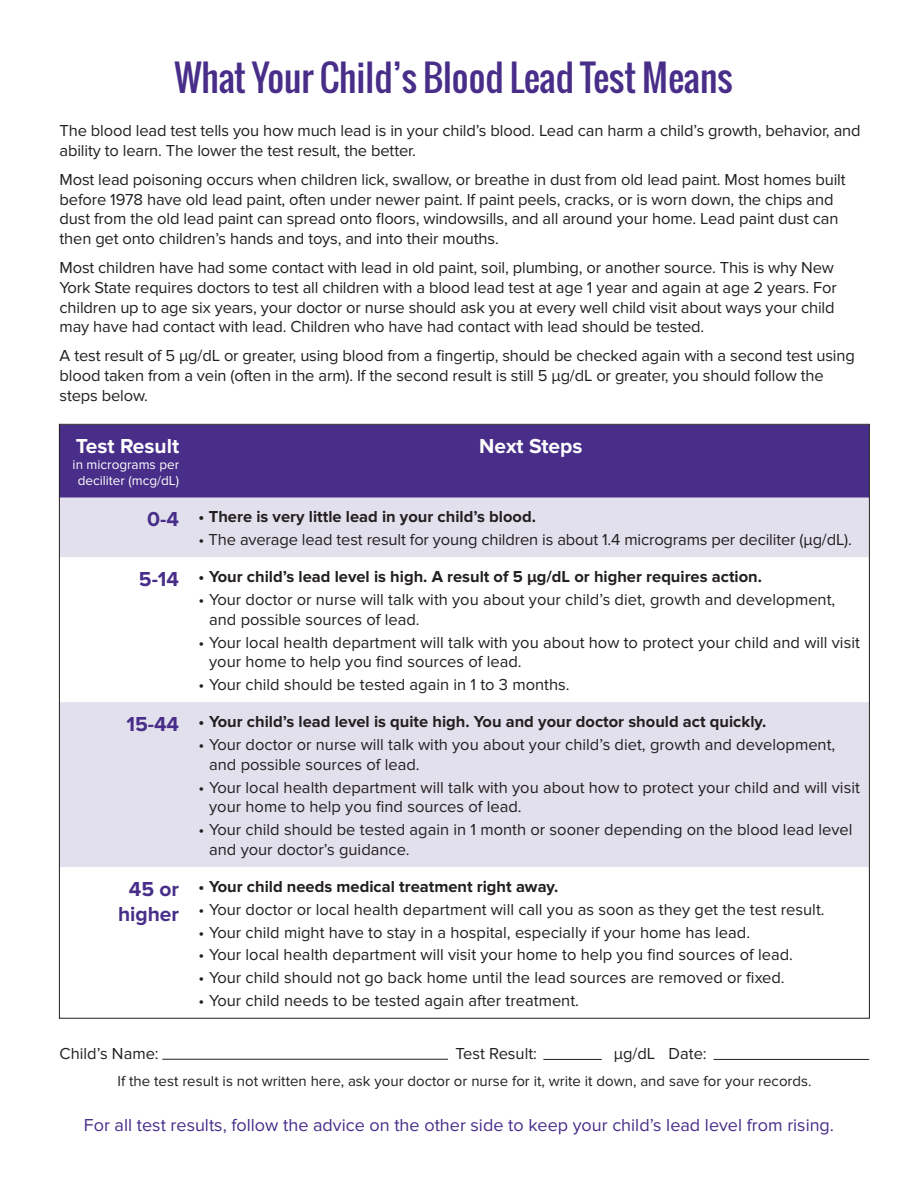
<style>
.page{position:relative;width:918px;height:1188px;background:#fff}
.page>*{position:absolute;margin:0;border:0;box-sizing:border-box;transform-origin:0 0}
.t1{font:36px "Oswald";color:#482e89}
.t2{font:700 21px/25.2px "Proxima Nova";color:#482e89;text-align:center}
.t3{font:700 21px "Proxima Nova";color:#fff}
.t4{font:18px "Proxima Nova";color:#482e89}
.t5{font:16.5px/19.8px "Proxima Nova";letter-spacing:-.01em;color:#231f20}
.t6{font:700 16.5px "Proxima Nova";color:#231f20}
.t7{font:15px "Proxima Nova";color:#231f20}
.t8{font:13.5px/16.2px "Proxima Nova";color:#fff;text-align:center}
</style>
<div class="page">
<div style="left:60px;top:425px;width:131px;height:72px;background:#482e89"></div>
<div style="left:191px;top:425px;width:678px;height:72px;background:#482e89"></div>
<svg style="left:61px;top:497px;width:807px;height:370px;fill:#e3e0ee"></svg>
<hr style="left:162px;top:1059px;width:286px;height:1px;background:#231f20">
<hr style="left:543px;top:1059px;width:59px;height:1px;background:#231f20">
<hr style="left:714px;top:1059px;width:155px;height:1px;background:#231f20">
<p class="t1" style="left:174px;top:51px;width:560px">What Your Child’s Blood Lead Test Means</p>
<p class="t5" style="left:60px;top:121px;width:803px">The blood lead test tells you how much lead is in your child’s blood. Lead can harm a child’s growth, behavior, and ability to learn. The lower the test result, the better.</p>
<p class="t5" style="left:60px;top:170px;width:788px">Most lead poisoning occurs when children lick, swallow, or breathe in dust from old lead paint. Most homes built before 1978 have old lead paint, often under newer paint. If paint peels, cracks, or is worn down, the chips and dust from the old lead paint can spread onto floors, windowsills, and all around your home. Lead paint dust can then get onto children’s hands and toys, and into their mouths.</p>
<p class="t5" style="left:60px;top:258px;width:779px">Most children have had some contact with lead in old paint, soil, plumbing, or another source. This is why New York State requires doctors to test all children with a blood lead test at age 1 year and again at age 2 years. For children up to age six years, your doctor or nurse should ask you at every well child visit about ways your child may have had contact with lead. Children who have had contact with lead should be tested.</p>
<p class="t5" style="left:60px;top:346px;width:797px">A test result of 5 µg/dL or greater, using blood from a fingertip, should be checked again with a second test using blood taken from a vein (often in the arm). If the second result is still 5 µg/dL or greater, you should follow the steps below.</p>
<p class="t3" style="left:76px;top:434px;width:105px">Test Result</p>
<p class="t8" style="left:73px;top:457px;width:108px">in micrograms per deciliter (mcg/dL)</p>
<p class="t3" style="left:479px;top:434px;width:105px">Next Steps</p>
<p class="t2" style="left:147px;top:507px;width:33px">0-4</p>
<p class="t6" style="left:199px;top:507px;width:339px">• There is very little lead in your child’s blood.</p>
<p class="t5" style="left:199px;top:530px;width:655px">• The average lead test result for young children is about 1.4 micrograms per deciliter (µg/dL).</p>
<p class="t2" style="left:139px;top:567px;width:42px">5-14</p>
<p class="t6" style="left:199px;top:567px;width:565px">• Your child’s lead level is high. A result of 5 µg/dL or higher requires action.</p>
<p class="t5" style="left:209px;top:590px;width:628px;text-indent:-10px">• Your doctor or nurse will talk with you about your child’s diet, growth and development, and possible sources of lead.</p>
<p class="t5" style="left:209px;top:632px;width:652px;text-indent:-10px">• Your local health department will talk with you about how to protect your child and will visit your home to help you find sources of lead.</p>
<p class="t5" style="left:199px;top:675px;width:373px">• Your child should be tested again in 1 to 3 months.</p>
<p class="t2" style="left:126px;top:712px;width:54px">15-44</p>
<p class="t6" style="left:199px;top:712px;width:569px">• Your child’s lead level is quite high. You and your doctor should act quickly.</p>
<p class="t5" style="left:209px;top:735px;width:628px;text-indent:-10px">• Your doctor or nurse will talk with you about your child’s diet, growth and development, and possible sources of lead.</p>
<p class="t5" style="left:209px;top:777px;width:652px;text-indent:-10px">• Your local health department will talk with you about how to protect your child and will visit your home to help you find sources of lead.</p>
<p class="t5" style="left:209px;top:820px;width:645px;text-indent:-10px">• Your child should be tested again in 1 month or sooner depending on the blood lead level and your doctor’s guidance.</p>
<p class="t2" style="left:118px;top:876px;width:63px">45 or higher</p>
<p class="t6" style="left:199px;top:877px;width:361px">• Your child needs medical treatment right away.</p>
<p class="t5" style="left:199px;top:900px;width:628px">• Your doctor or local health department will call you as soon as they get the test result.</p>
<p class="t5" style="left:199px;top:923px;width:553px">• Your child might have to stay in a hospital, especially if your home has lead.</p>
<p class="t5" style="left:199px;top:945px;width:596px">• Your local health department will visit your home to help you find sources of lead.</p>
<p class="t5" style="left:199px;top:968px;width:588px">• Your child should not go back home until the lead sources are removed or fixed.</p>
<p class="t5" style="left:199px;top:991px;width:382px">• Your child needs to be tested again after treatment.</p>
<p class="t5" style="left:60px;top:1044px;width:101px">Child’s Name:</p>
<p class="t5" style="left:456px;top:1044px;width:83px">Test Result:</p>
<p class="t5" style="left:614px;top:1044px;width:95px">µg/dL Date:</p>
<p class="t7" style="left:118px;top:1072px;width:696px">If the test result is not written here, ask your doctor or nurse for it, write it down, and save for your records.</p>
<p class="t4" style="left:84px;top:1115px;width:752px">For all test results, follow the advice on the other side to keep your child’s lead level from rising.</p>
</div>
